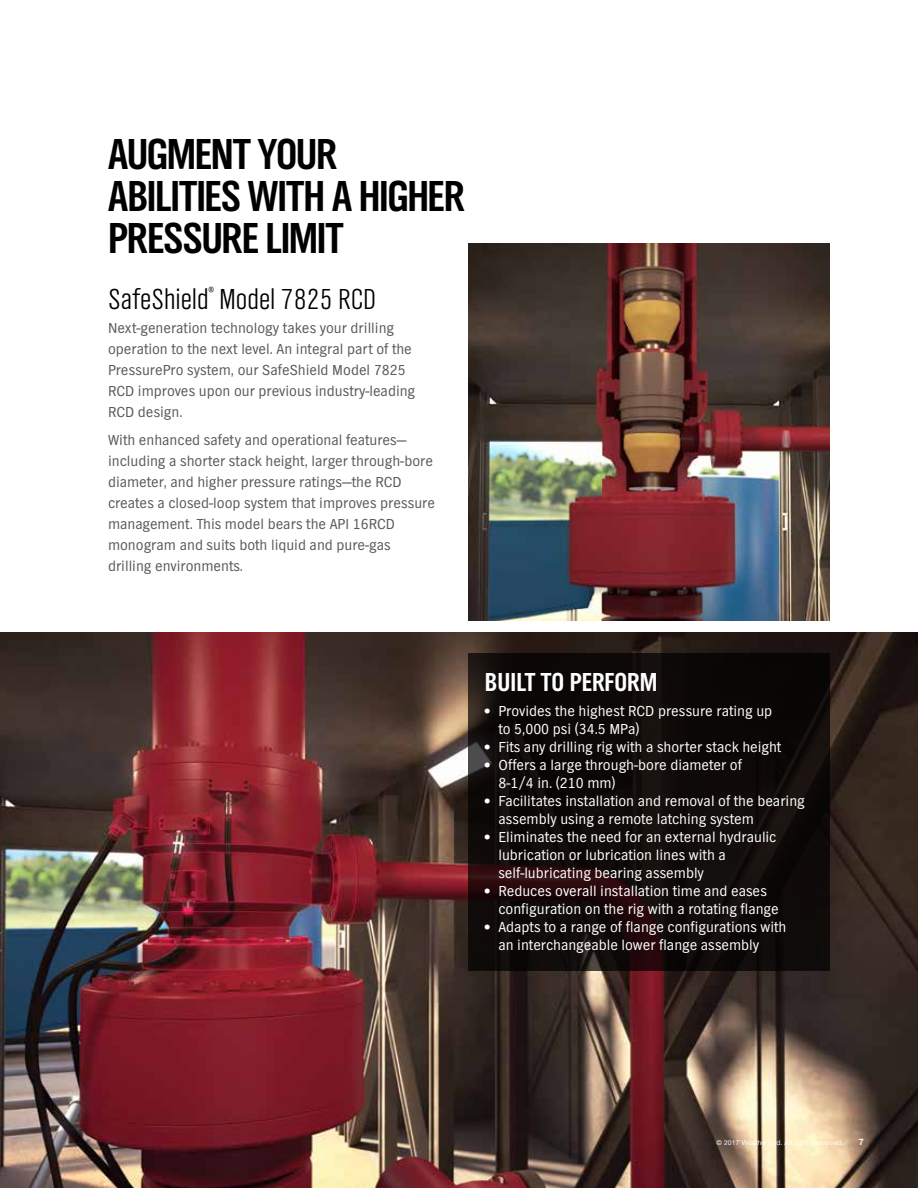
<style>
.page{position:relative;width:918px;height:1188px;background:#fff}
.page>*{position:absolute;margin:0;border:0;box-sizing:border-box;transform-origin:0 0}
.t1{font:45px/42px "TV Nord EF Bold Con";letter-spacing:-.025em;color:#000}
.t2{font:30px "TV Nord EF Light Con";color:#000}
.t3{font:27px "TV Nord EF Bold Con";color:#fff}
.t4{font:15px/18px "TV Nord EF";color:#fff}
.t5{font:15px/21px "TV Nord EF";color:#58595b}
.t6{font:12.3px "TV Nord EF Light Con";color:#000}
.t7{font:700 9px "Helvetica Neue LT";color:#fff}
.t8{font:6.75px "Helvetica Neue LT";letter-spacing:.025em;color:#fff}
</style>
<div class="page">
<img style="left:0;top:633px;width:918px;height:555px">
<img style="left:468px;top:244px;width:361px;height:376px">
<svg style="left:468px;top:653px;width:361px;height:318px;background:#100b09"></svg>
<h1 class="t1" style="left:108px;top:134px;width:358px">AUGMENT YOUR<br>ABILITIES WITH A HIGHER<br>PRESSURE LIMIT</h1>
<p class="t6" style="left:209px;top:285px;width:6px">®</p>
<h2 class="t2" style="left:108px;top:283px;width:270px">SafeShield Model 7825 RCD</h2>
<p class="t5" style="left:108px;top:318px;width:309px">Next-generation technology takes your drilling operation to the next level. An integral part of the PressurePro system, our SafeShield Model 7825<br>RCD improves upon our previous industry-leading RCD design.</p>
<p class="t5" style="left:108px;top:430px;width:329px">With enhanced safety and operational features— including a shorter stack height, larger through-bore diameter, and higher pressure ratings—the RCD creates a closed-loop system that improves pressure management. This model bears the API 16RCD monogram and suits both liquid and pure-gas drilling environments.</p>
<h3 class="t3" style="left:485px;top:666px;width:174px">BUILT TO PERFORM</h3>
<p class="t4" style="left:498px;top:702px;width:275px;text-indent:-14px">• Provides the highest RCD pressure rating up to 5,000 psi (34.5 MPa)</p>
<p class="t4" style="left:485px;top:738px;width:298px">• Fits any drilling rig with a shorter stack height</p>
<p class="t4" style="left:498px;top:756px;width:245px;text-indent:-14px">• Offers a large through-bore diameter of<br>8-1/4 in. (210 mm)</p>
<p class="t4" style="left:498px;top:792px;width:308px;text-indent:-14px">• Facilitates installation and removal of the bearing assembly using a remote latching system</p>
<p class="t4" style="left:498px;top:828px;width:280px;text-indent:-14px">• Eliminates the need for an external hydraulic lubrication or lubrication lines with a self-lubricating bearing assembly</p>
<p class="t4" style="left:498px;top:882px;width:282px;text-indent:-14px">• Reduces overall installation time and eases configuration on the rig with a rotating flange</p>
<p class="t4" style="left:498px;top:918px;width:290px;text-indent:-14px">• Adapts to a range of flange configurations with an interchangeable lower flange assembly</p>
<p class="t8" style="left:716px;top:1138px;width:129px">© 2017 Weatherford. All rights reserved.</p>
<p class="t7" style="left:859px;top:1136px;width:7px">7</p>
</div>
